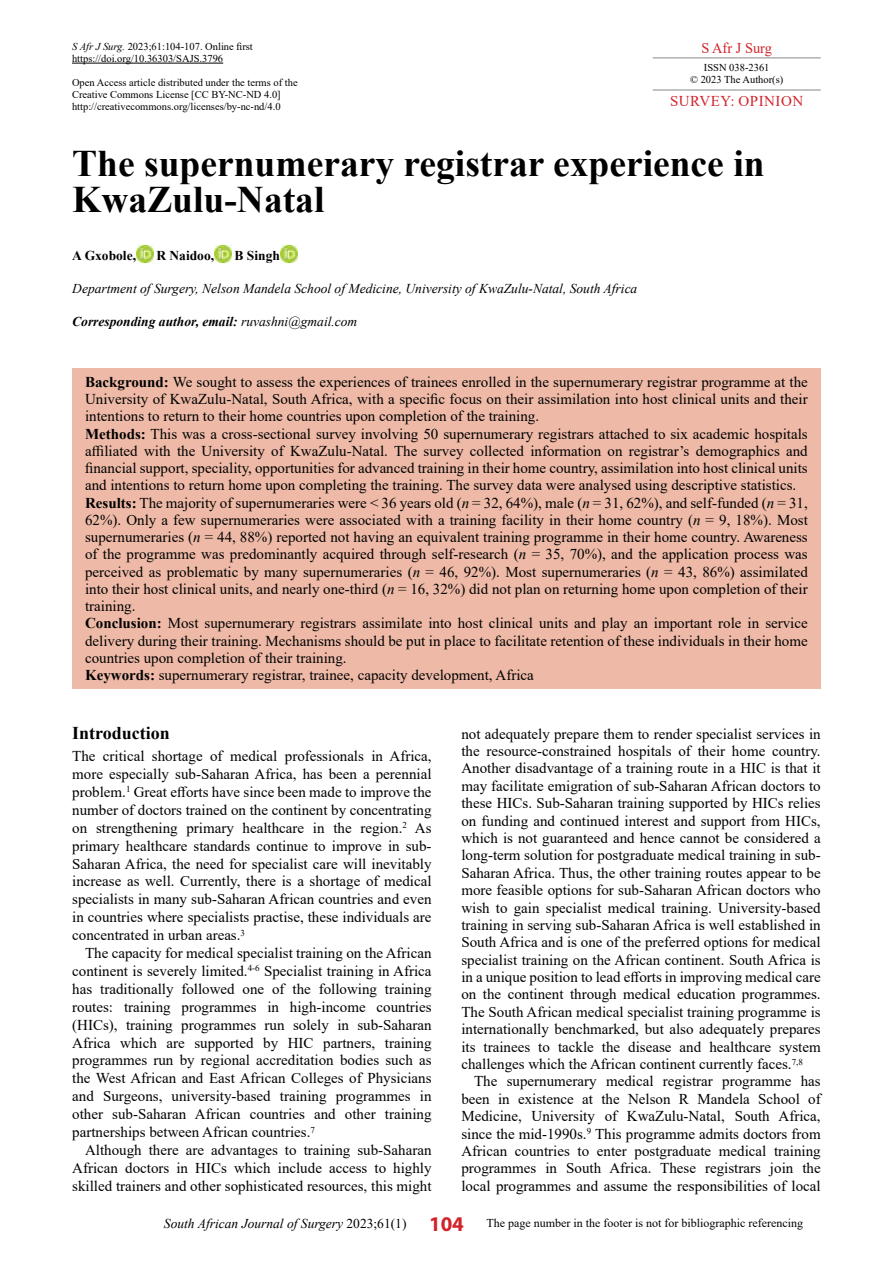
<style>
.page{position:relative;width:893px;height:1263px;background:#fff}
.page>*{position:absolute;margin:0;border:0;box-sizing:border-box;transform-origin:0 0}
.t1{font:700 37.5px/36px "Times New Roman";color:#000}
.t2{font:700 18px "Times New Roman";color:#000}
.t3{font:15px/17.4px "Times New Roman";color:#000;text-align:justify}
.t4{font:15px "Times New Roman";letter-spacing:.035em;color:#d2232a}
.t5{font:15px "Times New Roman";letter-spacing:.035em;color:#d2232a;scale:.96 1}
.t6{font:italic 13.5px "Times New Roman";color:#000}
.t7{font:italic 700 13.5px "Times New Roman";color:#000}
.t8{font:700 13.5px "Times New Roman";color:#000}
.t9{font:12px "Times New Roman";color:#000}
.t10{font:10.5px/12px "Times New Roman";color:#000}
.s1{font-style:italic}
.s2{font-weight:400}
.s3{font-weight:700}
.s4{font-style:italic;font-size:13.5px}
.s5{font-size:13.5px}
.s6{font-family:"Myriad Pro";font-weight:700;font-size:21px;color:#d2232a}
</style>
<div class="page">
<hr style="left:653px;top:57px;width:168px;height:1px;background:#939598">
<hr style="left:653px;top:89px;width:168px;height:2px;background:#939598">
<div style="left:72px;top:368px;width:748px;height:320px;background:#eebaa7"></div>
<hr style="left:72px;top:63px;width:151px;height:1px;background:#000">
<img style="left:136px;top:246px;width:17px;height:17px">
<img style="left:214px;top:246px;width:17px;height:17px">
<img style="left:280px;top:246px;width:17px;height:17px">
<p class="t10" style="left:72px;top:40px;width:182px"><span class="s1">S Afr J Surg.</span> 2023;61:104-107. Online first https://doi.org/10.36303/SAJS.3796</p>
<p class="t10" style="left:72px;top:76px;width:227px">Open Access article distributed under the terms of the<br>Creative Commons License [CC BY-NC-ND 4.0] http://creativecommons.org/licenses/by-nc-nd/4.0</p>
<h1 class="t1" style="left:72px;top:145px;width:694px">The supernumerary registrar experience in<br>KwaZulu-Natal</h1>
<p class="t8" style="left:72px;top:245px;width:65px">A Gxobole,</p>
<p class="t8" style="left:156px;top:245px;width:59px">R Naidoo,</p>
<p class="t8" style="left:235px;top:245px;width:47px">B Singh</p>
<p class="t6" style="left:72px;top:279px;width:567px">Department of Surgery, Nelson Mandela School of Medicine, University of KwaZulu-Natal, South Africa</p>
<p class="t7" style="left:72px;top:312px;width:287px">Corresponding author, email: <span class="s2">ruvashni@gmail.com</span></p>
<p class="t5" style="left:701px;top:37px;width:75px">S Afr J Surg</p>
<p class="t10" style="left:690px;top:61px;width:95px;text-align:center">ISSN 038-2361<br>© 2023 The Author(s)</p>
<p class="t4" style="left:670px;top:90px;width:135px">SURVEY: OPINION</p>
<p class="t3" style="left:85px;top:373px;width:724px;text-align:left"><span class="s3">Background:</span> We sought to assess the experiences of trainees enrolled in the supernumerary registrar programme at the University of KwaZulu-Natal, South Africa, with a specific focus on their assimilation into host clinical units and their intentions to return to their home countries upon completion of the training.<br><span class="s3">Methods:</span> This was a cross-sectional survey involving 50 supernumerary registrars attached to six academic hospitals affiliated with the University of KwaZulu-Natal. The survey collected information on registrar’s demographics and financial support, speciality, opportunities for advanced training in their home country, assimilation into host clinical units and intentions to return home upon completing the training. The survey data were analysed using descriptive statistics.<br><span class="s3">Results:</span> The majority of supernumeraries were &lt; 36 years old (<span class="s1">n</span> = 32, 64%), male (<span class="s1">n</span> = 31, 62%), and self-funded (<span class="s1">n</span> = 31, 62%). Only a few supernumeraries were associated with a training facility in their home country (<span class="s1">n</span> = 9, 18%). Most supernumeraries (<span class="s1">n</span> = 44, 88%) reported not having an equivalent training programme in their home country. Awareness of the programme was predominantly acquired through self-research (<span class="s1">n</span> = 35, 70%), and the application process was perceived as problematic by many supernumeraries (<span class="s1">n</span> = 46, 92%). Most supernumeraries (<span class="s1">n</span> = 43, 86%) assimilated into their host clinical units, and nearly one-third (<span class="s1">n</span> = 16, 32%) did not plan on returning home upon completion of their training.<br><span class="s3">Conclusion:</span> Most supernumerary registrars assimilate into host clinical units and play an important role in service delivery during their training. Mechanisms should be put in place to facilitate retention of these individuals in their home countries upon completion of their training.<br><span class="s3">Keywords:</span> supernumerary registrar, trainee, capacity development, Africa</p>
<p class="t2" style="left:72px;top:720px;width:99px">Introduction</p>
<p class="t3" style="left:72px;top:747px;width:361px;line-height:17.9px">The critical shortage of medical professionals in Africa, more especially sub-Saharan Africa, has been a perennial problem.<sup>1</sup> Great efforts have since been made to improve the number of doctors trained on the continent by concentrating on strengthening primary healthcare in the region.<sup>2</sup> As primary healthcare standards continue to improve in sub-Saharan Africa, the need for specialist care will inevitably increase as well. Currently, there is a shortage of medical specialists in many sub-Saharan African countries and even in countries where specialists practise, these individuals are concentrated in urban areas.<sup>3</sup></p>
<p class="t3" style="left:72px;top:943px;width:361px;line-height:17.9px;text-indent:13px">The capacity for medical specialist training on the African continent is severely limited.<sup>4-6</sup> Specialist training in Africa has traditionally followed one of the following training routes: training programmes in high-income countries (HICs), training programmes run solely in sub-Saharan Africa which are supported by HIC partners, training programmes run by regional accreditation bodies such as the West African and East African Colleges of Physicians and Surgeons, university-based training programmes in other sub-Saharan African countries and other training partnerships between African countries.<sup>7</sup></p>
<p class="t3" style="left:72px;top:1140px;width:361px;line-height:17.9px;text-indent:13px">Although there are advantages to training sub-Saharan African doctors in HICs which include access to highly skilled trainers and other sophisticated resources, this might</p>
<p class="t3" style="left:461px;top:724px;width:361px">not adequately prepare them to render specialist services in the resource-constrained hospitals of their home country.<br>Another disadvantage of a training route in a HIC is that it may facilitate emigration of sub-Saharan African doctors to these HICs. Sub-Saharan training supported by HICs relies on funding and continued interest and support from HICs, which is not guaranteed and hence cannot be considered a long-term solution for postgraduate medical training in sub-Saharan Africa. Thus, the other training routes appear to be more feasible options for sub-Saharan African doctors who wish to gain specialist medical training. University-based training in serving sub-Saharan Africa is well established in South Africa and is one of the preferred options for medical specialist training on the African continent. South Africa is in a unique position to lead efforts in improving medical care on the continent through medical education programmes.<br>The South African medical specialist training programme is internationally benchmarked, but also adequately prepares its trainees to tackle the disease and healthcare system challenges which the African continent currently faces.<sup>7,8</sup></p>
<p class="t3" style="left:461px;top:1072px;width:361px;text-indent:13px">The supernumerary medical registrar programme has been in existence at the Nelson R Mandela School of Medicine, University of KwaZulu-Natal, South Africa, since the mid-1990s.<sup>9</sup> This programme admits doctors from African countries to enter postgraduate medical training programmes in South Africa. These registrars join the local programmes and assume the responsibilities of local</p>
<p class="t9" style="left:164px;top:1215px;width:641px"><span class="s4">South African Journal of Surgery</span> <span class="s5">2023;61(1)</span> <span class="s6">104</span> The page number in the footer is not for bibliographic referencing</p>
</div>
